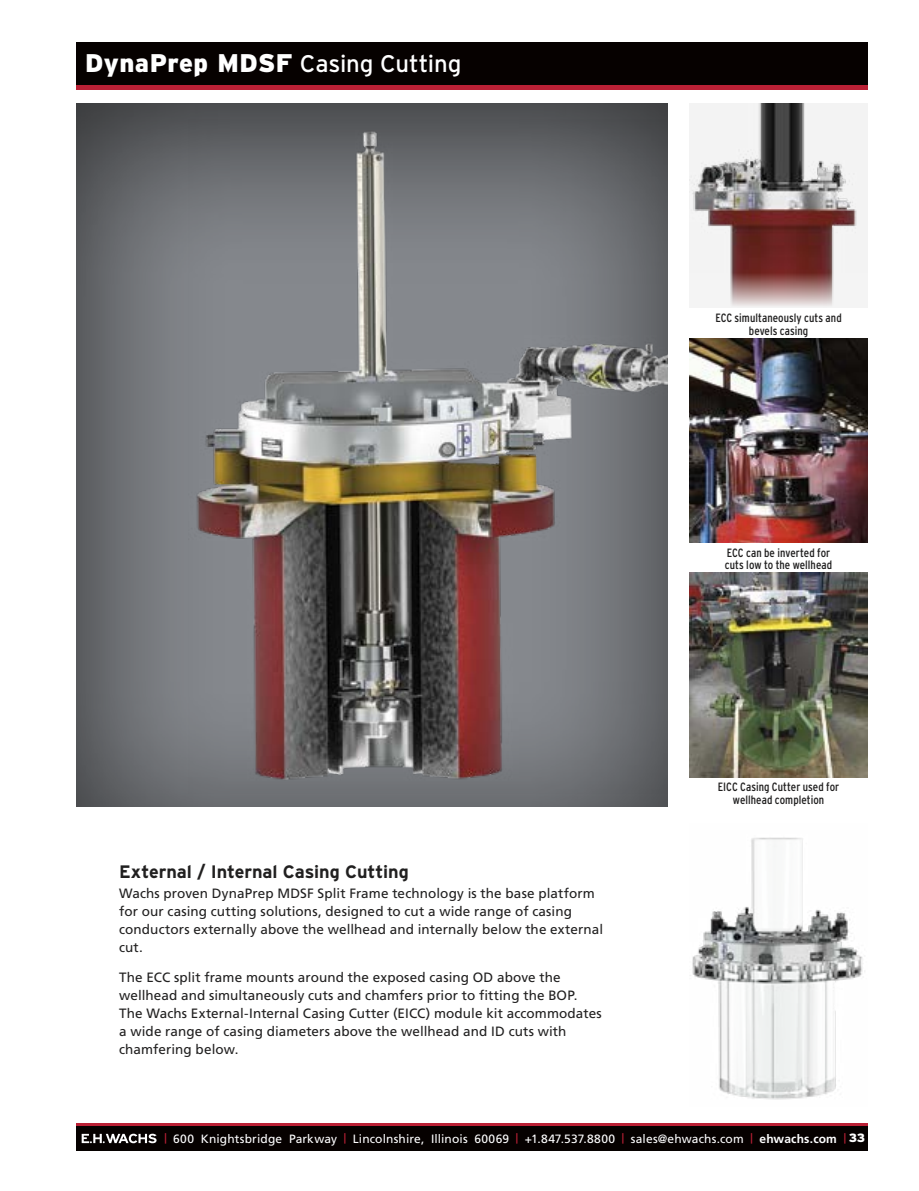
<style>
.page{position:relative;width:919px;height:1191px;background:#fff}
.page>*{position:absolute;margin:0;border:0;box-sizing:border-box;transform-origin:0 0}
.t1{font:900 25.5px "Interstate";letter-spacing:.02em;color:#fff}
.t2{font:24px "Interstate";letter-spacing:-.005em;color:#fff}
.t3{font:700 18px "Interstate";letter-spacing:-.005em;color:#212020}
.entro{font:13.5px/18px "Frutiger";letter-spacing:.005em;color:#212020}
.t4{font:condensed 12px/12.8px "Interstate";letter-spacing:.005em;color:#212020}
.t5{font:12px "Frutiger";letter-spacing:.01em;color:#fff}
.s1{font-weight:400;font-size:24px}
.s2{font-weight:900;font-size:25.5px}
.s3{font-weight:700;font-size:10.5px;color:#ba2035}
.s4{font-weight:700}
.s5{font-family:"Interstate";font-weight:900}
</style>
<div class="page">
<div style="left:77px;top:1125px;width:790px;height:25px;background:#060100"></div>
<hr style="left:77px;top:1123px;width:790px;height:2px;background:#ba2035">
<hr style="left:77px;top:85px;width:790px;height:4px;background:#ba2035">
<svg style="left:82px;top:1133px;width:74px;height:10px"></svg>
<div style="left:77px;top:43px;width:790px;height:42px;background:#060100"></div>
<img style="left:690px;top:837px;width:175px;height:263px">
<img style="left:689px;top:573px;width:178px;height:204px">
<img style="left:689px;top:338px;width:178px;height:204px">
<img style="left:689px;top:104px;width:178px;height:204px">
<div style="left:63px;top:93px;width:617px;height:714px;background:#212020;opacity:.75"></div>
<img style="left:189px;top:119px;width:479px;height:674px">
<h1 class="t1" style="left:85px;top:48px;width:173px">SECTION <span class="s1">title</span></h1>
<p class="t2" style="left:85px;top:50px;width:378px"><span class="s2">DynaPrep MDSF</span> Casing Cutting</p>
<h2 class="t3" style="left:119px;top:861px;width:291px">External / Internal Casing Cutting</h2>
<p class="entro" style="left:119px;top:884px;width:485px">Wachs proven DynaPrep MDSF Split Frame technology is the base platform for our casing cutting solutions, designed to cut a wide range of casing conductors externally above the wellhead and internally below the external cut.</p>
<p class="entro" style="left:119px;top:968px;width:484px">The ECC split frame mounts around the exposed casing OD above the wellhead and simultaneously cuts and chamfers prior to fitting the BOP.<br>The Wachs External-Internal Casing Cutter (EICC) module kit accommodates a wide range of casing diameters above the wellhead and ID cuts with chamfering below.</p>
<p class="t4" style="left:715px;top:311px;width:128px">ECC simultaneously cuts and</p>
<p class="t4" style="left:748px;top:324px;width:61px">bevels casing</p>
<p class="t4" style="left:724px;top:546px;width:109px">ECC can be inverted for cuts low to the wellhead</p>
<p class="t4" style="left:717px;top:780px;width:123px">EICC Casing Cutter used for</p>
<p class="t4" style="left:732px;top:793px;width:93px">wellhead completion</p>
<p class="t5" style="left:164px;top:1131px;width:702px"><span class="s3">|</span> 600 Knightsbridge Parkway <span class="s3">|</span> Lincolnshire, Illinois 60069 <span class="s3">|</span> +1.847.537.8800 <span class="s3">|</span> sales@ehwachs.com <span class="s3">|</span> <span class="s4">ehwachs.com</span> <span class="s3">|</span> <span class="s5">33</span></p>
</div>
